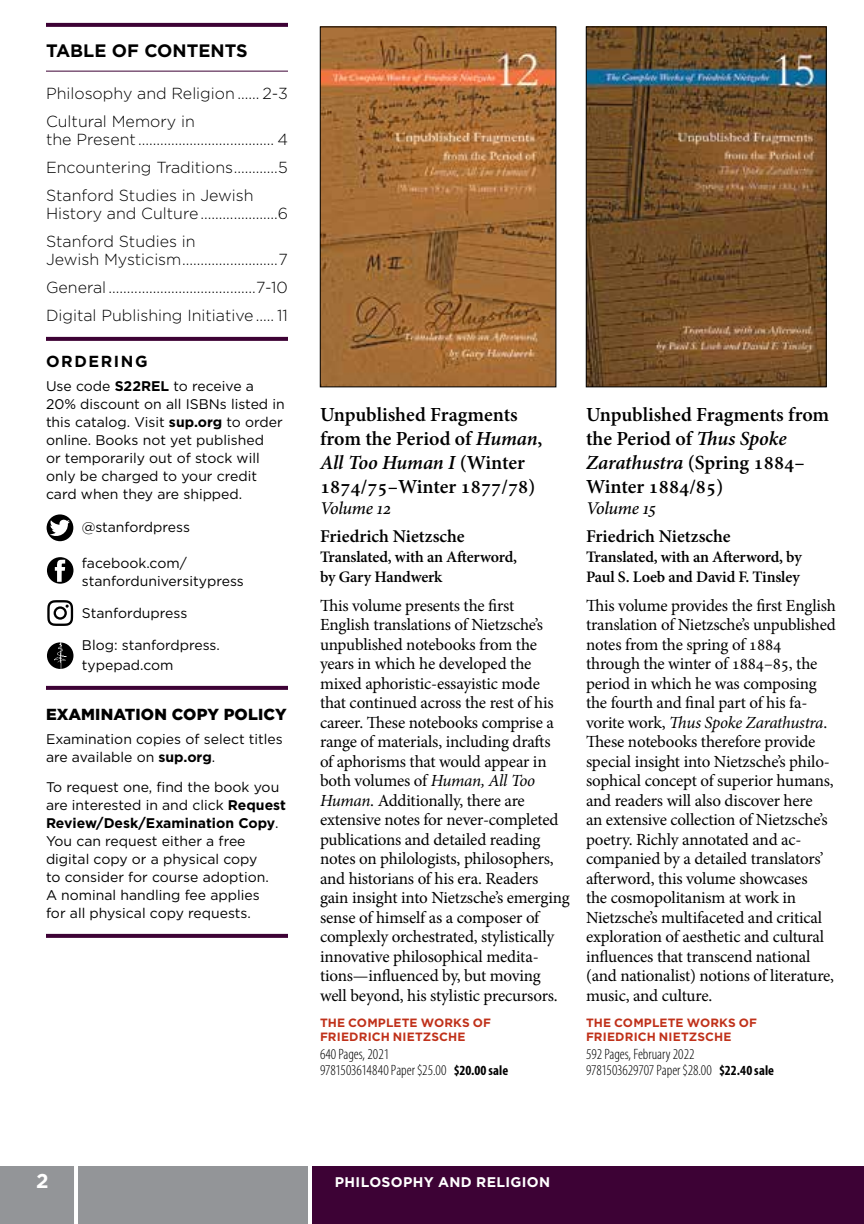
<style>
.page{position:relative;width:864px;height:1224px;background:#fff}
.page>*{position:absolute;margin:0;border:0;box-sizing:border-box;transform-origin:0 0}
.t1{font:600 20px/24px "Minion Pro";color:#000}
.t2{font:700 20px "Gotham";color:#fff}
.t3{font:600 18px "Minion Pro";color:#000}
.t4{font:italic 500 18px "Minion Pro";letter-spacing:-.02em;color:#000}
.t5{font:700 18px "Gotham";color:#000}
.t6{font:17px/19.4px "Minion Pro";letter-spacing:-.01em;color:#000}
.t7{font:300 16px/28px "Gotham";color:#000}
.t8{font:600 16px/20px "Minion Pro";letter-spacing:-.015em;color:#000}
.t9{font:900 16px "Gotham";letter-spacing:.01em;color:#000}
.t10{font:700 16px "Gotham";letter-spacing:.1em;color:#000}
.t11{font:300 condensed 15px/16px "Myriad Pro";color:#000}
.t12{font:14px/18px "Gotham";color:#000}
.t13{font:700 14px "Gotham";letter-spacing:.025em;color:#fff}
.t14{font:700 12px/14px "Gotham";letter-spacing:.01em;color:#c0311a}
.s1{font-weight:700}
.s2{font-style:italic}
.s3{font-weight:700;font-size:14px}
</style>
<div class="page">
<div style="left:0;top:1166px;width:312px;height:58px;background:#939598"></div>
<div style="left:312px;top:1166px;width:552px;height:58px;background:#3d0235"></div>
<hr style="left:74px;top:1165px;width:4px;height:59px;background:#fff">
<hr style="left:308px;top:1165px;width:4px;height:59px;background:#fff">
<img style="left:588px;top:29px;width:236px;height:356px">
<div style="left:586px;top:27px;width:240px;height:360px;border:1px solid #000"></div>
<img style="left:322px;top:29px;width:232px;height:356px">
<div style="left:320px;top:27px;width:236px;height:360px;border:1px solid #000"></div>
<svg style="left:46px;top:23px;width:242px;height:4px"></svg>
<hr style="left:46px;top:71px;width:242px;height:1px;background:#3d0235">
<svg style="left:46px;top:337px;width:242px;height:4px"></svg>
<svg style="left:46px;top:686px;width:242px;height:4px"></svg>
<svg style="left:46px;top:934px;width:242px;height:4px"></svg>
<div style="left:47px;top:514px;width:26px;height:27px;background:#000;border-radius:50%"></div>
<svg style="left:50px;top:518px;width:20px;height:21px"></svg>
<div style="left:47px;top:557px;width:26px;height:27px;background:#000;border-radius:50%"></div>
<svg style="left:55px;top:560px;width:10px;height:22px"></svg>
<svg style="left:47px;top:600px;width:26px;height:26px"></svg>
<div style="left:47px;top:642px;width:26px;height:27px;background:#000;border-radius:50%"></div>
<img style="left:54px;top:642px;width:13px;height:27px">
<p class="t5" style="left:46px;top:40px;width:203px">TABLE OF CONTENTS</p>
<p class="t7" style="left:46px;top:79px;width:244px">Philosophy and Religion ...... 2-3<br>Cultural Memory in</p>
<p class="t7" style="left:46px;top:125px;width:243px;text-align:justify">the Present ..................................... 4<br>Encountering Traditions............5<br>Stanford Studies in Jewish</p>
<p class="t7" style="left:46px;top:199px;width:243px">History and Culture.....................6<br>Stanford Studies in</p>
<p class="t7" style="left:46px;top:245px;width:243px;text-align:justify">Jewish Mysticism..........................7<br>General ........................................7-10<br>Digital Publishing Initiative..... 11</p>
<p class="t10" style="left:46px;top:352px;width:103px">ORDERING</p>
<p class="t12" style="left:46px;top:377px;width:240px">Use code <span class="s1">S22REL</span> to receive a<br>20% discount on all ISBNs listed in this catalog. Visit <span class="s1">sup.org</span> to order online. Books not yet published<br>or temporarily out of stock will only be charged to your credit card when they are shipped.</p>
<p class="t12" style="left:82px;top:518px;width:109px">@stanfordpress</p>
<p class="t12" style="left:82px;top:554px;width:163px">facebook.com/ stanforduniversitypress</p>
<p class="t12" style="left:82px;top:604px;width:107px">Stanfordupress</p>
<p class="t12" style="left:82px;top:635px;width:140px;line-height:20px">Blog: stanfordpress. typepad.com</p>
<p class="t9" style="left:46px;top:703px;width:242px">EXAMINATION COPY POLICY</p>
<p class="t12" style="left:46px;top:730px;width:238px">Examination copies of select titles are available on <span class="s1">sup.org</span>.</p>
<p class="t12" style="left:46px;top:778px;width:241px">To request one, find the book you are interested in and click <span class="s1">Request<br>Review/Desk/Examination Copy</span>.<br>You can request either a free digital copy or a physical copy<br>to consider for course adoption.<br>A nominal handling fee applies<br>for all physical copy requests.</p>
<p class="t1" style="left:320px;top:403px;width:224px">Unpublished Fragments from the Period of <span class="s2">Human</span>,<br><span class="s2">All Too Human I</span> (Winter<br>1874/75–Winter 1877/78)</p>
<p class="t4" style="left:320px;top:496px;width:72px">Volume 12</p>
<p class="t3" style="left:320px;top:524px;width:146px">Friedrich Nietzsche</p>
<p class="t8" style="left:320px;top:547px;width:199px">Translated, with an Afterword, by Gary Handwerk</p>
<p class="t6" style="left:320px;top:596px;width:251px">This volume presents the first<br>English translations of Nietzsche’s unpublished notebooks from the years in which he developed the mixed aphoristic-essayistic mode that continued across the rest of his career. These notebooks comprise a range of materials, including drafts<br>of aphorisms that would appear in both volumes of <span class="s2">Human, All Too Human</span>. Additionally, there are extensive notes for never-completed publications and detailed reading notes on philologists, philosophers, and historians of his era. Readers gain insight into Nietzsche’s emerging sense of himself as a composer of complexly orchestrated, stylistically innovative philosophical medita&shy;tions—influenced by, but moving well beyond, his stylistic precursors.</p>
<p class="t14" style="left:320px;top:1015px;width:173px">THE COMPLETE WORKS OF<br>FRIEDRICH NIETZSCHE</p>
<p class="t11" style="left:320px;top:1046px;width:190px">640 Pages, 2021<br>9781503614840 Paper $25.00 <span class="s3">$20.00 sale</span></p>
<p class="t1" style="left:586px;top:403px;width:245px">Unpublished Fragments from the Period of <span class="s2">Thus Spoke<br>Zarathustra</span> (Spring 1884–<br>Winter 1884/85)</p>
<p class="t4" style="left:586px;top:496px;width:71px">Volume 15</p>
<p class="t3" style="left:586px;top:524px;width:146px">Friedrich Nietzsche</p>
<p class="t8" style="left:586px;top:547px;width:217px">Translated, with an Afterword, by<br>Paul S. Loeb and David F. Tinsley</p>
<p class="t6" style="left:586px;top:596px;width:251px">This volume provides the first English translation of Nietzsche’s unpublished notes from the spring of 1884 through the winter of 1884–85, the period in which he was composing the fourth and final part of his fa&shy;vorite work, <span class="s2">Thus Spoke Zarathustra</span>.<br>These notebooks therefore provide special insight into Nietzsche’s philo&shy;sophical concept of superior humans, and readers will also discover here<br>an extensive collection of Nietzsche’s poetry. Richly annotated and ac&shy;companied by a detailed translators’ afterword, this volume showcases<br>the cosmopolitanism at work in Nietzsche’s multifaceted and critical exploration of aesthetic and cultural influences that transcend national (and nationalist) notions of literature, music, and culture.</p>
<p class="t14" style="left:586px;top:1015px;width:173px">THE COMPLETE WORKS OF<br>FRIEDRICH NIETZSCHE</p>
<p class="t11" style="left:586px;top:1046px;width:190px">592 Pages, February 2022<br>9781503629707 Paper $28.00 <span class="s3">$22.40 sale</span></p>
<p class="t2" style="left:36px;top:1169px;width:14px">2</p>
<p class="t13" style="left:335px;top:1174px;width:217px">PHILOSOPHY AND RELIGION</p>
</div>
